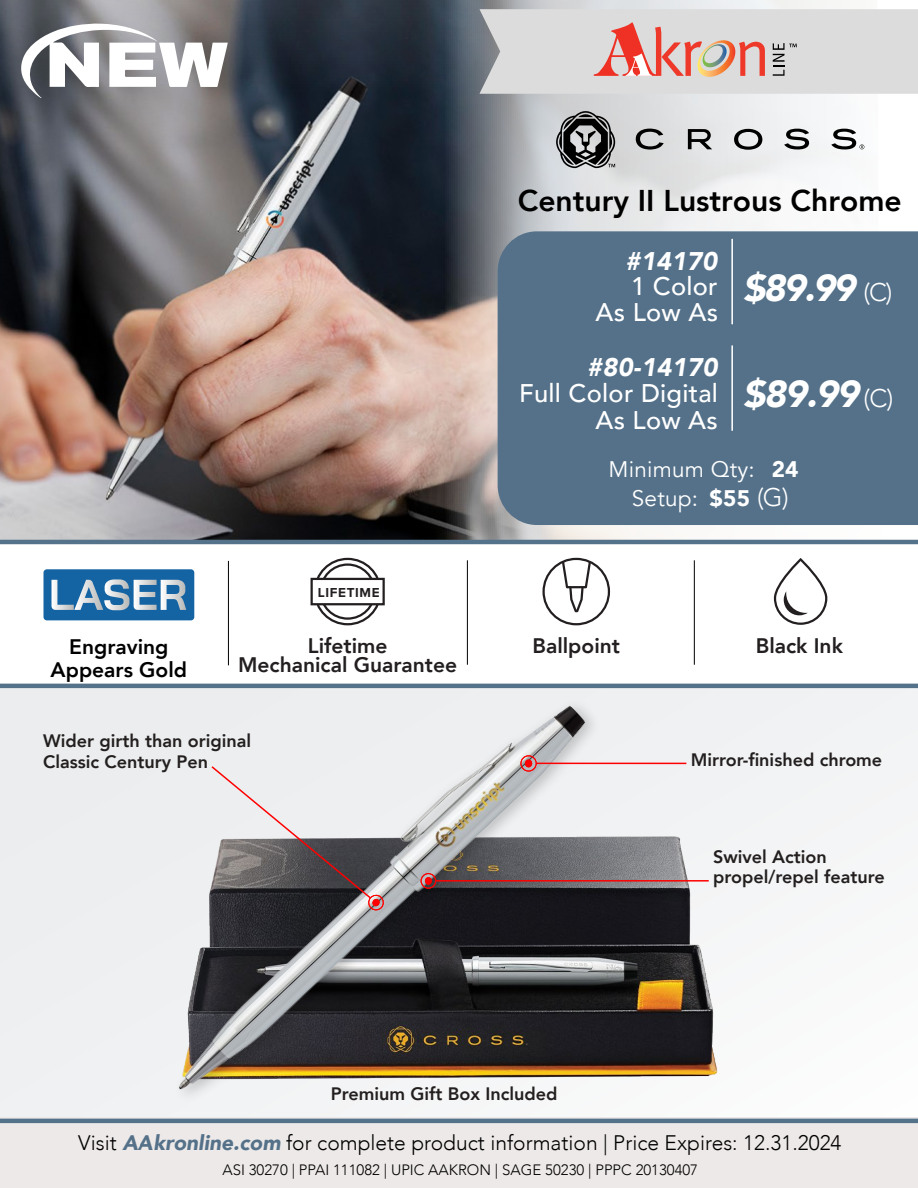
<style>
.page{position:relative;width:918px;height:1188px;background:#fff}
.page>*{position:absolute;margin:0;border:0;box-sizing:border-box;transform-origin:0 0}
.t1{font:italic 900 37.5px "Avenir";letter-spacing:-.04em;color:#fff}
.t2{font:800 30px "Avenir";color:#000}
.t3{font:500 25.5px/25.5px "Avenir";letter-spacing:.01em;color:#fff;text-align:right}
.t4{font:italic 900 25.5px "Avenir";letter-spacing:.01em;color:#fff}
.t5{font:22.5px/28.5px "Avenir";letter-spacing:.01em;color:#fff;text-align:center}
.t6{font:300 21px "Avenir";color:#000}
.t7{font:800 21px/19.5px "Avenir";color:#231f20;text-align:center}
.t8{font:800 21px/22.5px "Avenir";color:#000;text-align:center}
.t9{font:800 18px/21px "Avenir";color:#231f1f}
.t10{font:800 18px "Avenir";color:#231f20}
.t11{font:300 15px "Avenir";color:#000}
.t12{font:700 13.5px "Proxima Nova";letter-spacing:.045em;color:#231f20}
.s1{font-weight:300;font-style:normal;font-size:25.5px}
.s2{font-weight:900}
.s3{font-weight:300;font-size:25.5px}
.s4{font-weight:900;font-style:italic;color:#547189}
</style>
<div class="page">
<div style="left:0;top:686px;width:918px;height:436px;background:#f1f2f3"></div>
<div style="left:0;top:1117px;width:918px;height:71px;background:#ede9e8"></div>
<img style="left:128px;top:657px;width:662px;height:420px">
<img style="left:141px;top:653px;width:522px;height:471px">
<img style="left:153px;top:665px;width:489px;height:459px">
<svg style="left:210px;top:765px;width:175px;height:147px"></svg>
<div style="left:525px;top:759px;width:7px;height:8px;background:#f00;border-radius:50%"></div>
<div style="left:521px;top:755px;width:16px;height:16px;border:1px solid #f00;border-radius:50%"></div>
<hr style="left:536px;top:763px;width:150px;height:1px;background:#f00">
<div style="left:425px;top:877px;width:7px;height:8px;background:#f00;border-radius:50%"></div>
<div style="left:421px;top:873px;width:15px;height:16px;border:1px solid #f00;border-radius:50%"></div>
<hr style="left:436px;top:880px;width:273px;height:2px;background:#f00">
<img style="left:0;top:97px;width:443px;height:443px">
<svg style="left:443px;top:97px;width:475px;height:443px"></svg>
<svg style="left:309px;top:0;width:526px;height:97px;background:#525a64"></svg>
<div style="left:498px;top:231px;width:420px;height:294px;background:#547189"></div>
<hr style="left:694px;top:560px;width:1px;height:105px;background:#000">
<hr style="left:467px;top:560px;width:1px;height:105px;background:#000">
<hr style="left:228px;top:561px;width:1px;height:104px;background:#000">
<div style="left:43px;top:569px;width:151px;height:51px;background:#1464a4;border-radius:3px"></div>
<svg style="left:52px;top:579px;width:134px;height:31px"></svg>
<svg style="left:545px;top:559px;width:64px;height:54px"></svg>
<div style="left:542px;top:558px;width:68px;height:67px;border:2px solid #231f20;border-radius:50%"></div>
<div style="left:314px;top:558px;width:67px;height:67px;border:2px solid #231f20;border-radius:50%"></div>
<div style="left:320px;top:563px;width:56px;height:57px;border:2px solid #231f20;border-radius:50%"></div>
<div style="left:311px;top:578px;width:74px;height:27px;background:#fff;border:2px solid #231f20"></div>
<div style="left:774px;top:558px;width:53px;height:67px;border:2px solid #231f20;border-radius:26px"></div>
<svg style="left:784px;top:591px;width:24px;height:24px"></svg>
<hr style="left:0;top:540px;width:918px;height:4px;background:#54728a">
<hr style="left:0;top:684px;width:918px;height:4px;background:#54728a">
<hr style="left:0;top:1119px;width:918px;height:4px;background:#54728a">
<svg style="left:479px;top:9px;width:439px;height:85px;background:#d9cdcc"></svg>
<img style="left:309px;top:0;width:105px;height:10px">
<img style="left:0;top:0;width:309px;height:179px">
<svg style="left:19px;top:23px;width:209px;height:75px"></svg>
<hr style="left:731px;top:345px;width:2px;height:86px;background:#fff">
<hr style="left:731px;top:239px;width:2px;height:85px;background:#fff">
<svg style="left:734px;top:129px;width:28px;height:21px"></svg>
<svg style="left:636px;top:129px;width:28px;height:21px"></svg>
<svg style="left:688px;top:129px;width:24px;height:20px"></svg>
<svg style="left:784px;top:129px;width:25px;height:20px"></svg>
<svg style="left:831px;top:129px;width:33px;height:20px"></svg>
<svg style="left:556px;top:111px;width:59px;height:57px;background:#6f7071"></svg>
<h2 class="t2" style="left:518px;top:177px;width:385px">Century II Lustrous Chrome</h2>
<h3 class="t4" style="left:626px;top:240px;width:93px">#14170</h3>
<h3 class="t3" style="left:596px;top:272px;width:124px">1 Color<br>As Low As</h3>
<h1 class="t1" style="left:743px;top:257px;width:151px">$89.99 <span class="s1">(C)</span></h1>
<h3 class="t4" style="left:587px;top:346px;width:132px">#80-14170</h3>
<h3 class="t3" style="left:519px;top:378px;width:200px;line-height:27.6px">Full Color Digital<br>As Low As</h3>
<h1 class="t1" style="left:743px;top:363px;width:152px">$89.99 <span class="s1">(C)</span></h1>
<p class="t8" style="left:51px;top:636px;width:138px">Engraving<br>Appears Gold</p>
<p class="t12" style="left:318px;top:582px;width:63px">LIFETIME</p>
<p class="t5" style="left:609px;top:456px;width:191px">Minimum Qty: <span class="s2">24<br></span>Setup: <span class="s2">$55</span> <span class="s3">(G)</span></p>
<p class="t7" style="left:238px;top:636px;width:220px">Lifetime<br>Mechanical Guarantee</p>
<p class="t7" style="left:533px;top:636px;width:89px">Ballpoint</p>
<p class="t7" style="left:756px;top:636px;width:89px">Black Ink</p>
<p class="t9" style="left:43px;top:730px;width:210px">Wider girth than original<br>Classic Century Pen</p>
<p class="t9" style="left:331px;top:1083px;width:228px">Premium Gift Box Included</p>
<p class="t10" style="left:691px;top:745px;width:193px">Mirror-finished chrome</p>
<p class="t9" style="left:713px;top:847px;width:173px;line-height:19.5px">Swivel Action propel/repel feature</p>
<p class="t6" style="left:78px;top:1130px;width:765px">Visit <span class="s4">AAkronline.com</span> for complete product information | Price Expires: 12.31.2024</p>
<p class="t11" style="left:222px;top:1161px;width:477px">ASI 30270 | PPAI 111082 | UPIC AAKRON | SAGE 50230 | PPPC 20130407</p>
</div>
